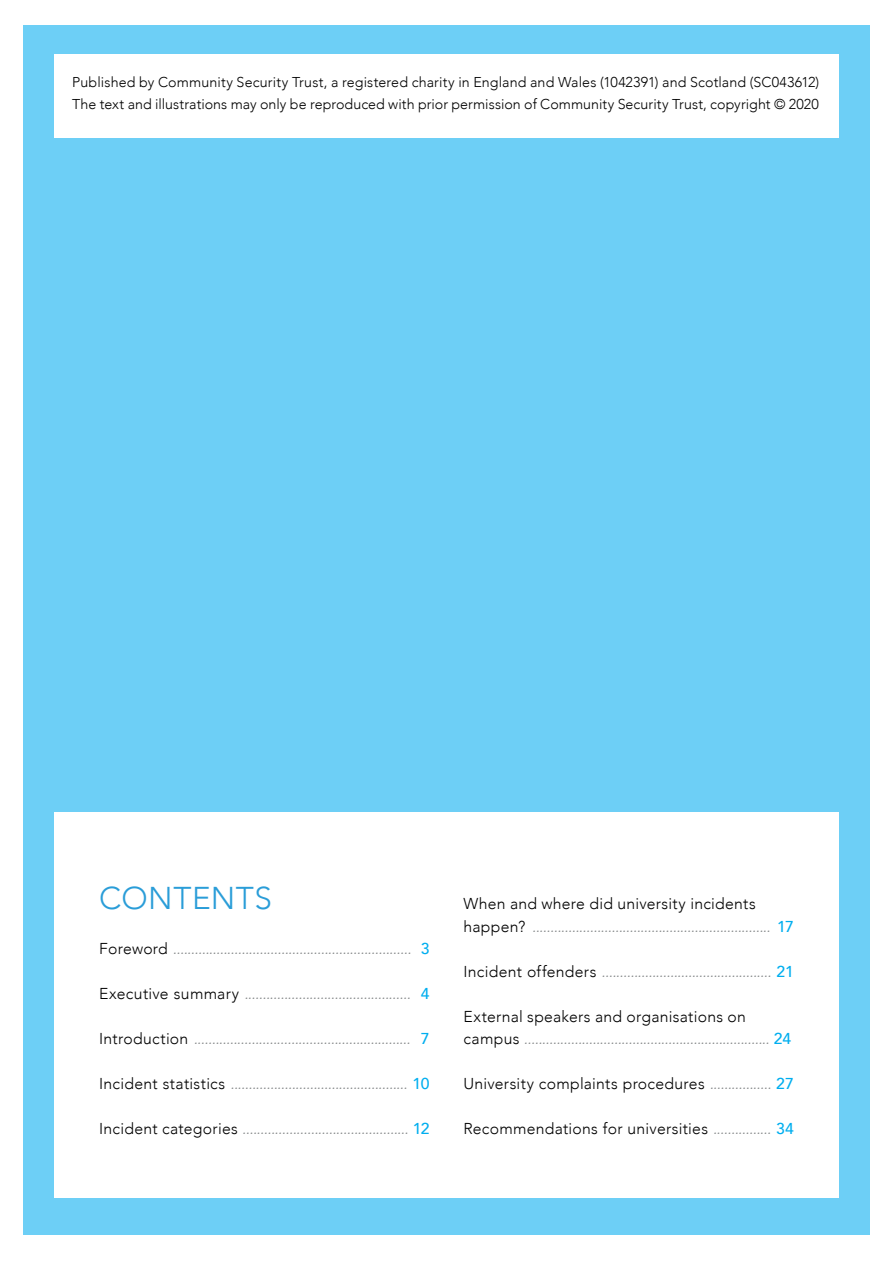
<style>
.page{position:relative;width:893px;height:1263px;background:#fff}
.page>*{position:absolute;margin:0;border:0;box-sizing:border-box;transform-origin:0 0}
.t1{font:300 31.5px "Avenir";letter-spacing:.02em;color:#2a9dd8}
.t2{font:italic 300 15.75px/22.5px "Avenir";color:#818486}
.t3{font:300 15.75px "Avenir";letter-spacing:.015em;color:#000}
.t4{font:300 14.25px/22.5px "Avenir";letter-spacing:.005em;color:#000}
.s1{font-style:normal;color:#000}
.s2{font-weight:500;font-style:normal;color:#00aeef}
.s3{font-style:italic;color:#818486}
.s4{font-weight:500;color:#00aeef}
</style>
<div class="page">
<div style="left:23px;top:26px;width:847px;height:1209px;background:#6dcff6"></div>
<div style="left:54px;top:54px;width:785px;height:84px;background:#fff"></div>
<div style="left:54px;top:812px;width:785px;height:386px;background:#fff"></div>
<p class="t4" style="left:72px;top:71px;width:748px">Published by Community Security Trust, a registered charity in England and Wales (1042391) and Scotland (SC043612)<br>The text and illustrations may only be reproduced with prior permission of Community Security Trust, copyright © 2020</p>
<h1 class="t1" style="left:99px;top:880px;width:174px">CONTENTS</h1>
<p class="t2" style="left:99px;top:937px;width:332px"><span class="s1">Foreword</span> .................................................................. <span class="s2">3</span></p>
<p class="t2" style="left:99px;top:982px;width:332px"><span class="s1">Executive summary</span> .............................................. <span class="s2">4</span></p>
<p class="t2" style="left:99px;top:1027px;width:332px"><span class="s1">Introduction</span> ............................................................ <span class="s2">7</span></p>
<p class="t2" style="left:99px;top:1072px;width:332px"><span class="s1">Incident statistics</span> ................................................. <span class="s2">10</span></p>
<p class="t2" style="left:99px;top:1117px;width:332px"><span class="s1">Incident categories</span> .............................................. <span class="s2">12</span></p>
<p class="t2" style="left:463px;top:892px;width:332px"><span class="s1">When and where did university incidents happen?</span> .................................................................. <span class="s2">17</span></p>
<p class="t2" style="left:463px;top:960px;width:332px"><span class="s1">Incident offenders</span> ............................................... <span class="s2">21</span></p>
<p class="t2" style="left:463px;top:1005px;width:329px"><span class="s1">External speakers and organisations on campus</span> .................................................................... <span class="s2">24</span></p>
<p class="t3" style="left:463px;top:1074px;width:332px">University complaints procedures <span class="s3">.................</span> <span class="s4">27</span></p>
<p class="t3" style="left:463px;top:1119px;width:332px">Recommendations for universities <span class="s3">................</span> <span class="s4">34</span></p>
</div>
